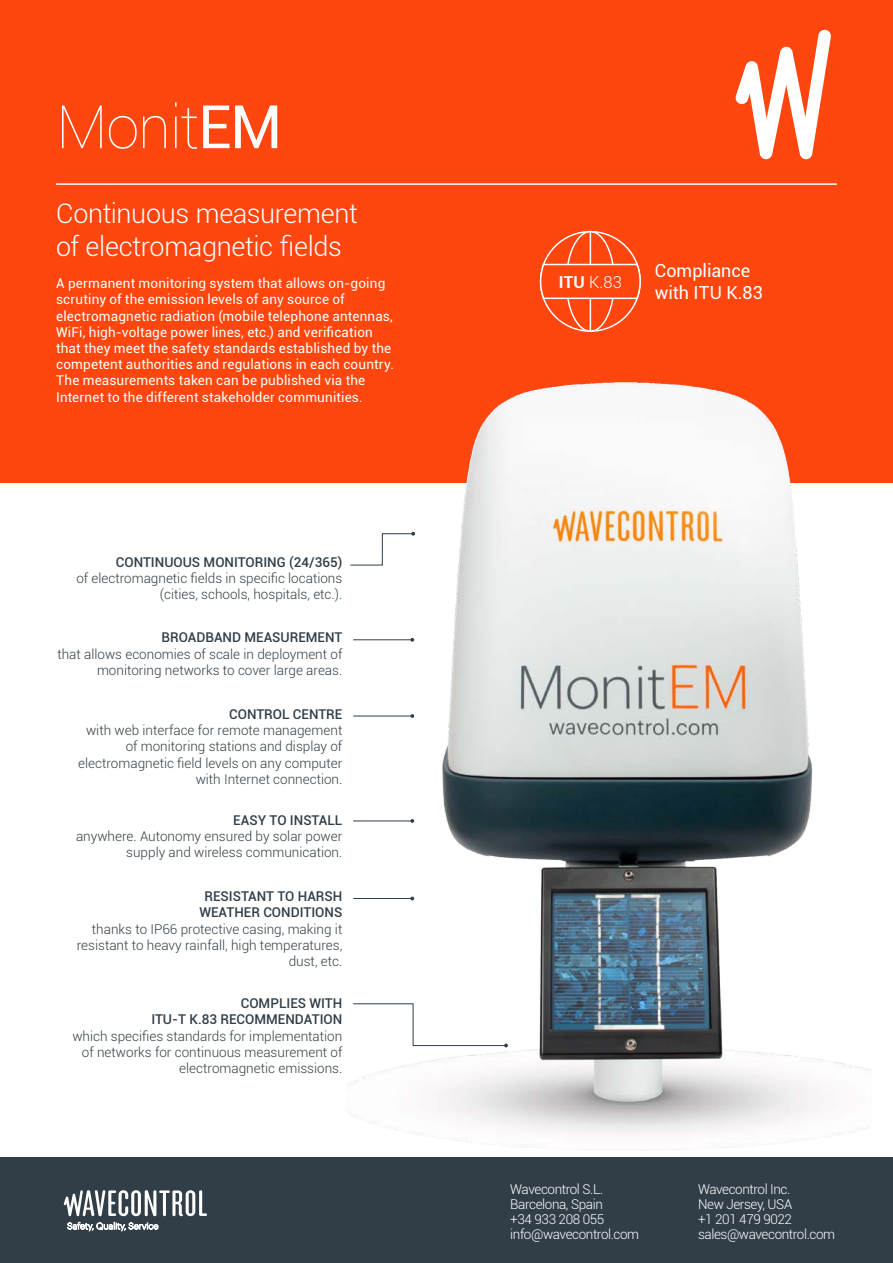
<style>
.page{position:relative;width:893px;height:1263px;background:#fff}
.page>*{position:absolute;margin:0;border:0;box-sizing:border-box;transform-origin:0 0}
.t1{font:100 60px "Roboto";letter-spacing:-.02em;color:#fff}
.t2{font:300 27px "Roboto";letter-spacing:-.01em;color:#fff}
.t3{font:18px "Roboto";color:#fff}
.t4{font:300 16.5px "Roboto";color:#fff}
.t5{font:300 13.5px "Roboto";color:#313e48}
.t6{font:13.5px "Roboto";letter-spacing:.01em;color:#fff}
.t7{font:500 13.5px "Roboto";color:#313e48}
.t8{font:300 13.5px/15px "Roboto";letter-spacing:-.03em;color:#fff}
.s1{font-weight:400}
.s2{font-weight:700}
</style>
<div class="page">
<div style="left:0;top:0;width:893px;height:482px;background:#ff460f"></div>
<hr style="left:56px;top:183px;width:781px;height:2px;background:#fff">
<svg style="left:735px;top:29px;width:96px;height:130px"></svg>
<img style="left:346px;top:383px;width:526px;height:768px">
<hr style="left:590px;top:231px;width:1px;height:101px;background:#fff">
<svg style="left:539px;top:263px;width:102px;height:37px"></svg>
<svg style="left:352px;top:1003px;width:156px;height:44px"></svg>
<hr style="left:353px;top:639px;width:60px;height:1px;background:#303d4a">
<svg style="left:410px;top:638px;width:4px;height:4px"></svg>
<hr style="left:353px;top:716px;width:60px;height:1px;background:#303d4a">
<svg style="left:410px;top:714px;width:4px;height:4px"></svg>
<hr style="left:353px;top:820px;width:60px;height:1px;background:#303d4a">
<svg style="left:410px;top:819px;width:4px;height:4px"></svg>
<hr style="left:353px;top:898px;width:60px;height:1px;background:#303d4a">
<svg style="left:350px;top:532px;width:65px;height:34px"></svg>
<div style="left:0;top:1157px;width:893px;height:106px;background:#313e48"></div>
<svg style="left:67px;top:1222px;width:91px;height:9px"></svg>
<svg style="left:64px;top:1190px;width:143px;height:26px"></svg>
<p class="t1" style="left:56px;top:85px;width:228px">Monit<span class="s1">EM</span></p>
<p class="t2" style="left:56px;top:195px;width:303px">Continuous measurement</p>
<p class="t2" style="left:56px;top:228px;width:287px">of electromagnetic fields</p>
<p class="t6" style="left:56px;top:274px;width:331px">A permanent monitoring system that allows on-going</p>
<p class="t6" style="left:56px;top:290px;width:290px">scrutiny of the emission levels of any source of</p>
<p class="t6" style="left:56px;top:306px;width:338px">electromagnetic radiation (mobile telephone antennas,</p>
<p class="t6" style="left:56px;top:323px;width:318px">WiFi, high-voltage power lines, etc.) and verification</p>
<p class="t6" style="left:56px;top:339px;width:337px">that they meet the safety standards established by the</p>
<p class="t6" style="left:56px;top:355px;width:339px">competent authorities and regulations in each country.</p>
<p class="t6" style="left:56px;top:371px;width:311px">The measurements taken can be published via the</p>
<p class="t6" style="left:56px;top:387px;width:308px">Internet to the different stakeholder communities.</p>
<p class="t7" style="left:116px;top:552px;width:228px">CONTINUOUS MONITORING (24/365)</p>
<p class="t5" style="left:76px;top:569px;width:268px">of electromagnetic fields in specific locations</p>
<p class="t5" style="left:160px;top:585px;width:184px">(cities, schools, hospitals, etc.).</p>
<p class="t7" style="left:161px;top:628px;width:182px">BROADBAND MEASUREMENT</p>
<p class="t5" style="left:57px;top:644px;width:286px">that allows economies of scale in deployment of</p>
<p class="t5" style="left:97px;top:660px;width:247px">monitoring networks to cover large areas.</p>
<p class="t7" style="left:229px;top:705px;width:115px">CONTROL CENTRE</p>
<p class="t5" style="left:86px;top:721px;width:258px">with web interface for remote management</p>
<p class="t5" style="left:126px;top:737px;width:218px">of monitoring stations and display of</p>
<p class="t5" style="left:78px;top:753px;width:266px">electromagnetic field levels on any computer</p>
<p class="t5" style="left:196px;top:770px;width:148px">with Internet connection.</p>
<p class="t7" style="left:233px;top:810px;width:110px">EASY TO INSTALL</p>
<p class="t5" style="left:76px;top:827px;width:268px">anywhere. Autonomy ensured by solar power</p>
<p class="t5" style="left:126px;top:843px;width:218px">supply and wireless communication.</p>
<p class="t7" style="left:204px;top:887px;width:139px">RESISTANT TO HARSH</p>
<p class="t7" style="left:199px;top:903px;width:144px">WEATHER CONDITIONS</p>
<p class="t5" style="left:92px;top:919px;width:252px">thanks to IP66 protective casing, making it</p>
<p class="t5" style="left:77px;top:936px;width:267px">resistant to heavy rainfall, high temperatures,</p>
<p class="t5" style="left:289px;top:952px;width:55px">dust, etc.</p>
<p class="t7" style="left:241px;top:994px;width:103px">COMPLIES WITH</p>
<p class="t7" style="left:151px;top:1010px;width:192px">ITU-T K.83 RECOMMENDATION</p>
<p class="t5" style="left:72px;top:1026px;width:271px">which specifies standards for implementation</p>
<p class="t5" style="left:82px;top:1042px;width:262px">of networks for continuous measurement of</p>
<p class="t5" style="left:179px;top:1059px;width:165px">electromagnetic emissions.</p>
<p class="t4" style="left:559px;top:270px;width:64px"><span class="s2">ITU</span> K.83</p>
<p class="t3" style="left:655px;top:258px;width:97px">Compliance</p>
<p class="t3" style="left:655px;top:280px;width:110px">with ITU K.83</p>
<p class="t8" style="left:510px;top:1182px;width:95px">Wavecontrol S.L.</p>
<p class="t8" style="left:510px;top:1197px;width:96px">Barcelona, Spain +34 933 208 055</p>
<p class="t8" style="left:510px;top:1227px;width:130px">info@wavecontrol.com</p>
<p class="t8" style="left:698px;top:1182px;width:94px">Wavecontrol Inc.</p>
<p class="t8" style="left:698px;top:1197px;width:96px">New Jersey, USA</p>
<p class="t8" style="left:698px;top:1212px;width:96px">+1 201 479 9022</p>
<p class="t8" style="left:698px;top:1227px;width:139px">sales@wavecontrol.com</p>
</div>
